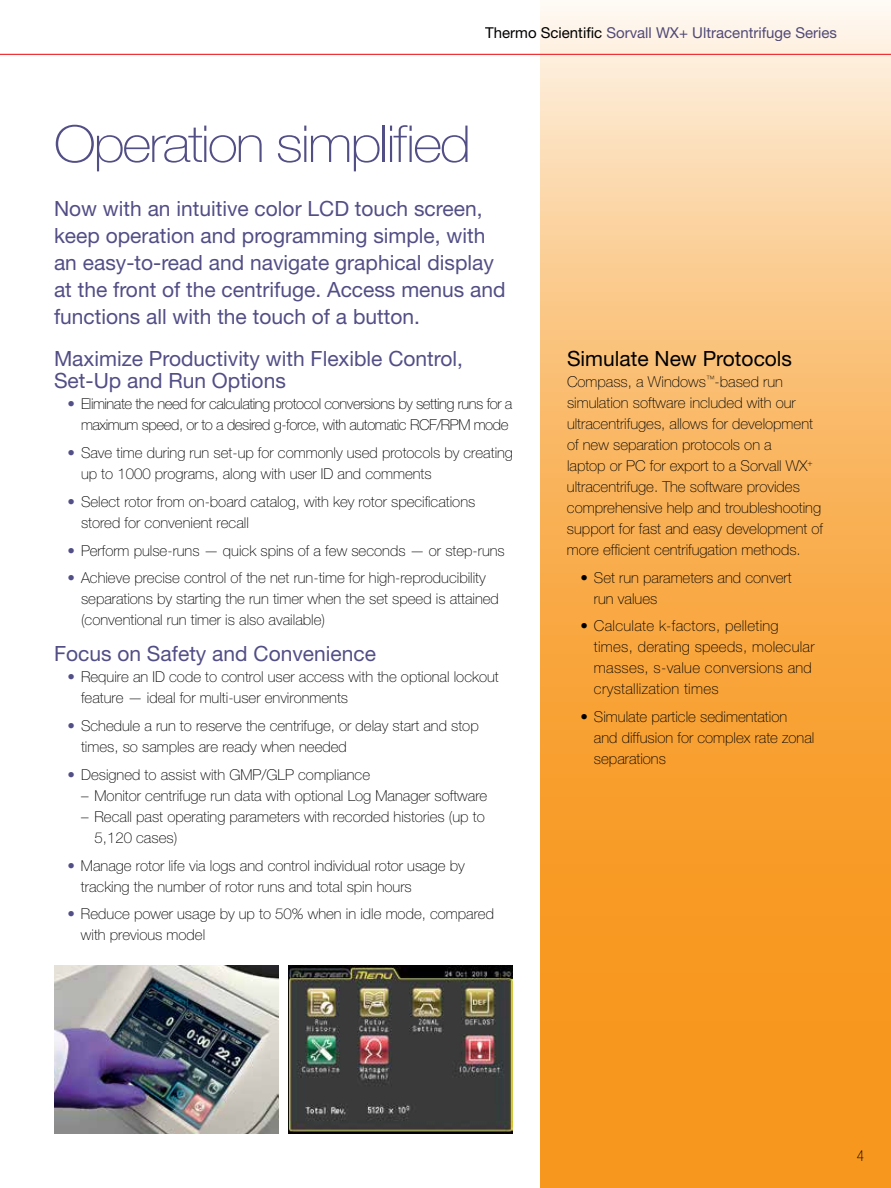
<style>
.page{position:relative;width:891px;height:1188px;background:#fff}
.page>*{position:absolute;margin:0;border:0;box-sizing:border-box;transform-origin:0 0}
.t1{font:100 51px "Helvetica Neue LT Std";letter-spacing:-.04em;color:#524e86;scale:1.1 1}
.t2{font:21px/27px "Helvetica Neue LT Std";color:#524e86}
.t3{font:21px "Helvetica Neue LT Std";color:#000}
.t4{font:100 15px/21px "Helvetica Neue LT Std";color:#000}
.t5{font:100 15px/21px "Helvetica Neue LT Std";letter-spacing:-.03em;color:#000;text-align:right}
.t6{font:100 15px/21px "Helvetica Neue LT Std";letter-spacing:.02em;color:#000}
.t7{font:15px "Helvetica Neue LT Std";color:#524e86}
.t8{font:100 condensed 15px "Helvetica Neue LT Std";color:#000}
.s1{color:#000}
.s2{color:#524e86}
</style>
<div class="page">
<svg style="left:540px;top:1px;width:351px;height:1187px;background:#f9b35c"></svg>
<img style="left:54px;top:966px;width:224px;height:168px">
<img style="left:289px;top:966px;width:224px;height:168px">
<hr style="left:0;top:54px;width:891px;height:1px;background:#ee3134">
<p class="t7" style="left:485px;top:23px;width:353px"><span class="s1">Thermo Scientific</span> Sorvall WX+ Ultracentrifuge Series</p>
<h1 class="t1" style="left:54px;top:115px;width:381px">Operation simplified</h1>
<h2 class="t2" style="left:54px;top:195px;width:453px">Now with an intuitive color LCD touch screen, keep operation and programming simple, with an easy-to-read and navigate graphical display at the front of the centrifuge. Access menus and functions all with the touch of a button.</h2>
<h2 class="t2" style="left:54px;top:347px;width:411px;line-height:22.5px">Maximize Productivity with Flexible Control,<br>Set-Up and Run Options</h2>
<p class="t5" style="left:68px;top:394px;width:446px"><span class="s2">•</span> Eliminate the need for calculating protocol conversions by setting runs for a maximum speed, or to a desired g-force, with automatic RCF/RPM mode</p>
<p class="t4" style="left:81px;top:442px;width:434px;text-indent:-14px"><span class="s2">•</span> Save time during run set-up for commonly used protocols by creating up to 1000 programs, along with user ID and comments</p>
<p class="t4" style="left:81px;top:491px;width:396px;text-indent:-14px"><span class="s2">•</span> Select rotor from on-board catalog, with key rotor specifications stored for convenient recall</p>
<p class="t4" style="left:68px;top:540px;width:439px"><span class="s2">•</span> Perform pulse-runs — quick spins of a few seconds — or step-runs</p>
<p class="t4" style="left:81px;top:568px;width:420px;text-indent:-14px"><span class="s2">•</span> Achieve precise control of the net run-time for high-reproducibility separations by starting the run timer when the set speed is attained (conventional run timer is also available)</p>
<h2 class="t2" style="left:54px;top:640px;width:324px">Focus on Safety and Convenience</h2>
<p class="t4" style="left:81px;top:667px;width:419px;text-indent:-14px"><span class="s2">•</span> Require an ID code to control user access with the optional lockout feature — ideal for multi-user environments</p>
<p class="t4" style="left:81px;top:715px;width:399px;text-indent:-14px"><span class="s2">•</span> Schedule a run to reserve the centrifuge, or delay start and stop times, so samples are ready when needed</p>
<p class="t4" style="left:68px;top:764px;width:304px"><span class="s2">•</span> Designed to assist with GMP/GLP compliance</p>
<p class="t4" style="left:81px;top:785px;width:408px">– Monitor centrifuge run data with optional Log Manager software</p>
<p class="t4" style="left:94px;top:806px;width:392px;text-indent:-14px">– Recall past operating parameters with recorded histories (up to<br>5,120 cases)</p>
<p class="t4" style="left:81px;top:855px;width:385px;text-indent:-14px"><span class="s2">•</span> Manage rotor life via logs and control individual rotor usage by tracking the number of rotor runs and total spin hours</p>
<p class="t4" style="left:81px;top:904px;width:415px;text-indent:-14px"><span class="s2">•</span> Reduce power usage by up to 50% when in idle mode, compared with previous model</p>
<h2 class="t3" style="left:567px;top:346px;width:227px">Simulate New Protocols</h2>
<p class="t4" style="left:567px;top:371px;width:258px">Compass, a Windows<sup>™</sup>-based run simulation software included with our ultracentrifuges, allows for development of new separation protocols on a<br>laptop or PC for export to a Sorvall WX<sup>+ </sup>ultracentrifuge. The software provides comprehensive help and troubleshooting support for fast and easy development of more efficient centrifugation methods.</p>
<p class="t4" style="left:594px;top:567px;width:199px;text-indent:-14px">• Set run parameters and convert run values</p>
<p class="t6" style="left:594px;top:616px;width:222px;text-indent:-14px">• Calculate k-factors, pelleting times, derating speeds, molecular masses, s-value conversions and crystallization times</p>
<p class="t4" style="left:594px;top:706px;width:222px;text-indent:-14px">• Simulate particle sedimentation and diffusion for complex rate zonal separations</p>
<p class="t8" style="left:857px;top:1147px;width:9px">4</p>
</div>
